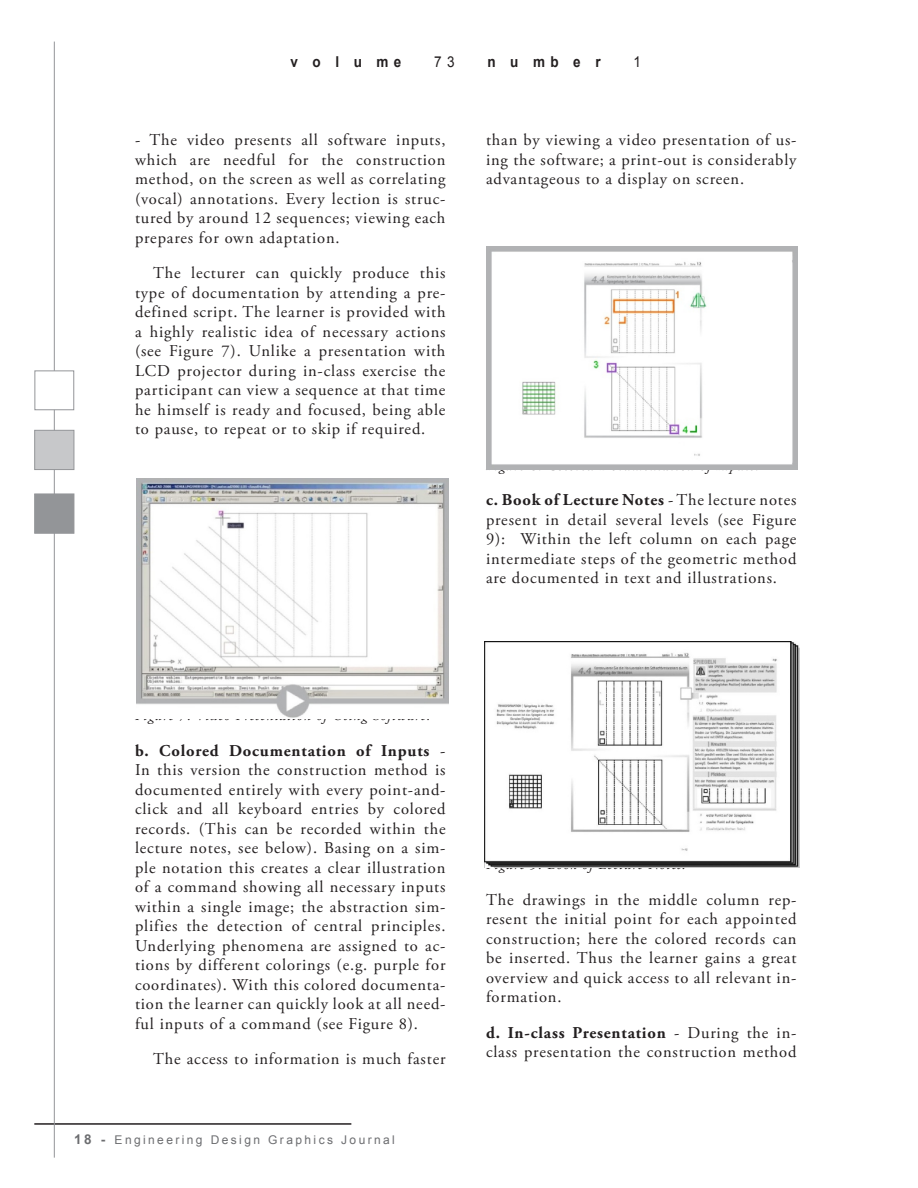
<style>
.page{position:relative;width:918px;height:1188px;background:#fff}
.page>*{position:absolute;margin:0;border:0;box-sizing:border-box;transform-origin:0 0}
.paragraph_indent{font:16.5px/19.5px "Adobe Garamond Pro";letter-spacing:.05em;color:#231f20;text-align:justify}
.paragraph_indent-2{font:italic 15px "Adobe Garamond Pro";letter-spacing:.05em;color:#231f20}
.t1{font:700 15px "Arial";letter-spacing:1.08em;color:#231f20;scale:.9 1}
.t2{font:15px "Arial";color:#231f20;scale:.9 1}
.t3{font:12px "Arial";letter-spacing:.2em;color:#6c6d70}
.s1{font-weight:700}
.s2{font-weight:700;font-size:13.5px}
</style>
<div class="page">
<hr style="left:34px;top:1123px;width:317px;height:2px;background:#231f20">
<hr style="left:54px;top:42px;width:1px;height:1116px;background:#939598">
<div style="left:34px;top:494px;width:40px;height:40px;background:#939598;border:1px solid #939598"></div>
<div style="left:34px;top:430px;width:40px;height:40px;background:#c7c8ca;border:1px solid #939598"></div>
<div style="left:34px;top:370px;width:40px;height:40px;background:#fff;border:1px solid #939598"></div>
<img style="left:137px;top:479px;width:312px;height:239px">
<img style="left:486px;top:246px;width:311px;height:224px">
<img style="left:484px;top:641px;width:316px;height:226px">
<p class="t1" style="left:291px;top:54px;width:125px">volume</p>
<p class="t2" style="left:434px;top:54px;width:24px">7 3</p>
<p class="t1" style="left:488px;top:54px;width:127px">number</p>
<p class="t2" style="left:633px;top:54px;width:10px">1</p>
<p class="paragraph_indent" style="left:135px;top:131px;width:312px">- The video presents all software inputs, which are needful for the construction method, on the screen as well as correlating (vocal) annotations. Every lection is struc&shy;tured by around 12 sequences; viewing each prepares for own adaptation.</p>
<p class="paragraph_indent" style="left:135px;top:264px;width:312px;text-indent:18px">The lecturer can quickly produce this type of documentation by attending a pre&shy;defined script. The learner is provided with a highly realistic idea of necessary actions (see Figure 7). Unlike a presentation with LCD projector during in-class exercise the participant can view a sequence at that time he himself is ready and focused, being able to pause, to repeat or to skip if required.</p>
<p class="paragraph_indent" style="left:486px;top:131px;width:312px">than by viewing a video presentation of us&shy;ing the software; a print-out is considerably advantageous to a display on screen.</p>
<p class="paragraph_indent" style="left:486px;top:491px;width:312px"><span class="s1">c. Book of Lecture Notes</span> - The lecture notes present in detail several levels (see Figure 9): Within the left column on each page intermediate steps of the geometric method are documented in text and illustrations.</p>
<p class="paragraph_indent-2" style="left:135px;top:706px;width:297px">Figure 7. Video Presentation of Using Software.</p>
<p class="paragraph_indent" style="left:135px;top:741px;width:312px"><span class="s1">b. Colored Documentation of Inputs</span> - In this version the construction method is documented entirely with every point-and&shy;click and all keyboard entries by colored records. (This can be recorded within the lecture notes, see below). Basing on a sim&shy;ple notation this creates a clear illustration of a command showing all necessary inputs within a single image; the abstraction sim&shy;plifies the detection of central principles.<br>Underlying phenomena are assigned to ac&shy;tions by different colorings (e.g. purple for coordinates). With this colored documenta&shy;tion the learner can quickly look at all need&shy;ful inputs of a command (see Figure 8).</p>
<p class="paragraph_indent" style="left:153px;top:1050px;width:294px">The access to information is much faster</p>
<p class="t3" style="left:74px;top:1133px;width:322px"><span class="s2">18 -</span> Engineering Design Graphics Journal</p>
<p class="paragraph_indent-2" style="left:486px;top:855px;width:202px">Figure 9. Book of Lecture Notes.</p>
<p class="paragraph_indent" style="left:486px;top:890px;width:312px">The drawings in the middle column rep&shy;resent the initial point for each appointed construction; here the colored records can be inserted. Thus the learner gains a great overview and quick access to all relevant in&shy;formation.</p>
<p class="paragraph_indent" style="left:486px;top:1023px;width:312px"><span class="s1">d. In-class Presentation</span> - During the in&shy;class presentation the construction method</p>
</div>
